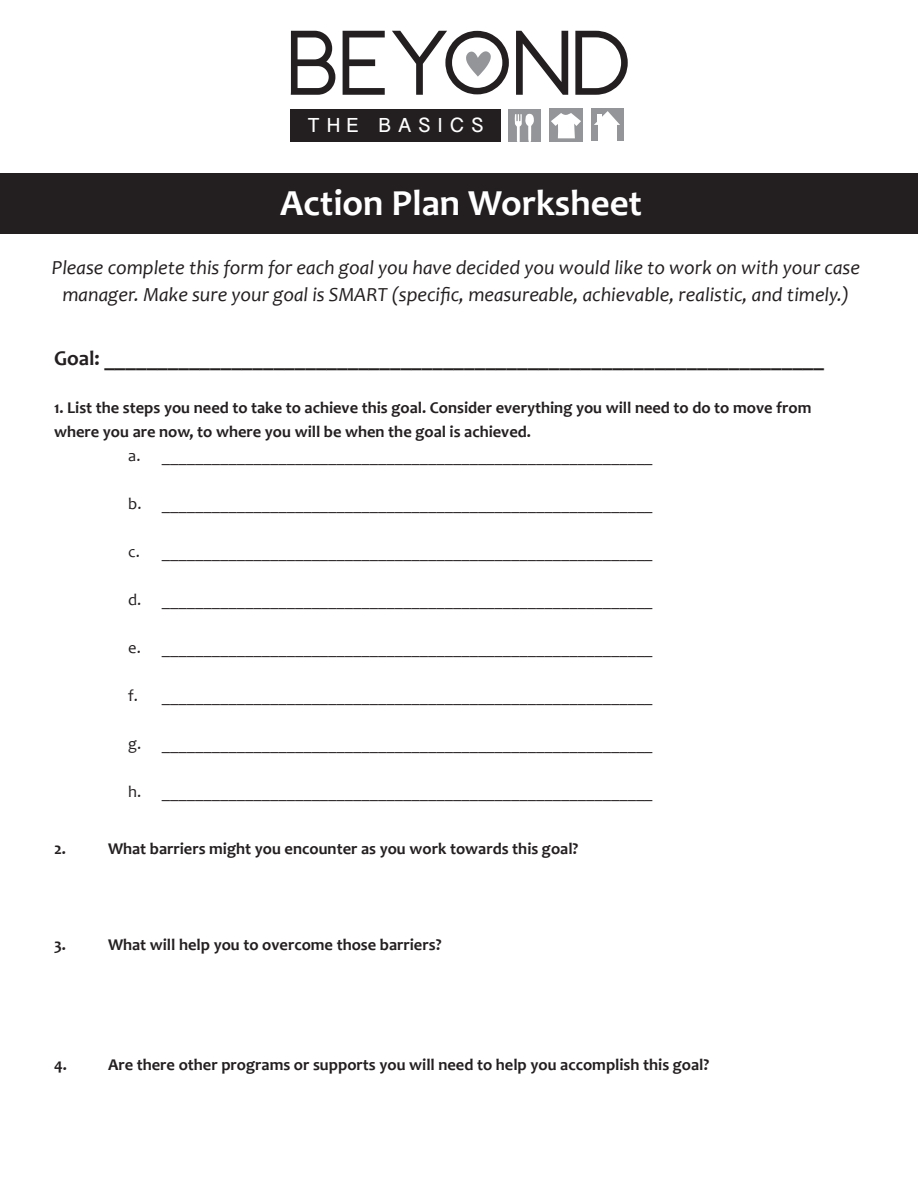
<style>
.page{position:relative;width:918px;height:1188px;background:#fff}
.page>*{position:absolute;margin:0;border:0;box-sizing:border-box;transform-origin:0 0}
.t1{font:700 89.55px "Neou";color:#231f20}
.t2{font:700 37.05px "Candara";color:#fff}
.t3{font:700 21px "Candara";color:#231f20}
.t4{font:italic 20.1px/26.8px "Candara";color:#231f20;text-align:center}
.t5{font:700 18px "Bangla Sangam MN";letter-spacing:.39em;color:#fff}
.t6{font:16.5px "Candara";color:#231f20}
.t7{font:700 16.5px/24px "Candara";color:#231f20}
</style>
<div class="page">
<svg style="left:466px;top:51px;width:25px;height:26px"></svg>
<div style="left:291px;top:109px;width:210px;height:33px;background:#231f20"></div>
<div style="left:591px;top:108px;width:33px;height:33px;background:#939598"></div>
<div style="left:598px;top:122px;width:19px;height:20px;background:#fff"></div>
<svg style="left:594px;top:111px;width:26px;height:14px"></svg>
<div style="left:508px;top:109px;width:33px;height:33px;background:#939598"></div>
<svg style="left:515px;top:113px;width:19px;height:29px"></svg>
<div style="left:549px;top:108px;width:34px;height:34px;background:#939598"></div>
<svg style="left:551px;top:113px;width:30px;height:26px"></svg>
<div style="left:0;top:173px;width:918px;height:61px;background:#231f20"></div>
<p class="t1" style="left:291px;top:19px;width:346px">BEYOND</p>
<p class="t5" style="left:307px;top:113px;width:178px">THE BASICS</p>
<p class="t2" style="left:280px;top:179px;width:363px">Action Plan Worksheet</p>
<p class="t4" style="left:52px;top:254px;width:810px">Please complete this form for each goal you have decided you would like to work on with your case manager. Make sure your goal is SMART (specific, measureable, achievable, realistic, and timely.)</p>
<p class="t3" style="left:54px;top:345px;width:772px">Goal: ____________________________________________________________________</p>
<p class="t7" style="left:54px;top:396px;width:759px">1. List the steps you need to take to achieve this goal. Consider everything you will need to do to move from where you are now, to where you will be when the goal is achieved.</p>
<p class="t6" style="left:128px;top:445px;width:526px">a. ___________________________________________________________</p>
<p class="t6" style="left:128px;top:493px;width:526px">b. ___________________________________________________________</p>
<p class="t6" style="left:128px;top:541px;width:526px">c. ___________________________________________________________</p>
<p class="t6" style="left:128px;top:589px;width:526px">d. ___________________________________________________________</p>
<p class="t6" style="left:128px;top:637px;width:526px">e. ___________________________________________________________</p>
<p class="t6" style="left:128px;top:685px;width:526px">f. ___________________________________________________________</p>
<p class="t6" style="left:128px;top:733px;width:526px">g. ___________________________________________________________</p>
<p class="t6" style="left:128px;top:781px;width:526px">h. ___________________________________________________________</p>
<p class="t7" style="left:54px;top:837px;width:14px">2.</p>
<p class="t7" style="left:108px;top:837px;width:472px">What barriers might you encounter as you work towards this goal?</p>
<p class="t7" style="left:54px;top:933px;width:13px">3.</p>
<p class="t7" style="left:108px;top:933px;width:335px">What will help you to overcome those barriers?</p>
<p class="t7" style="left:54px;top:1053px;width:15px">4.</p>
<p class="t7" style="left:108px;top:1053px;width:603px">Are there other programs or supports you will need to help you accomplish this goal?</p>
</div>
